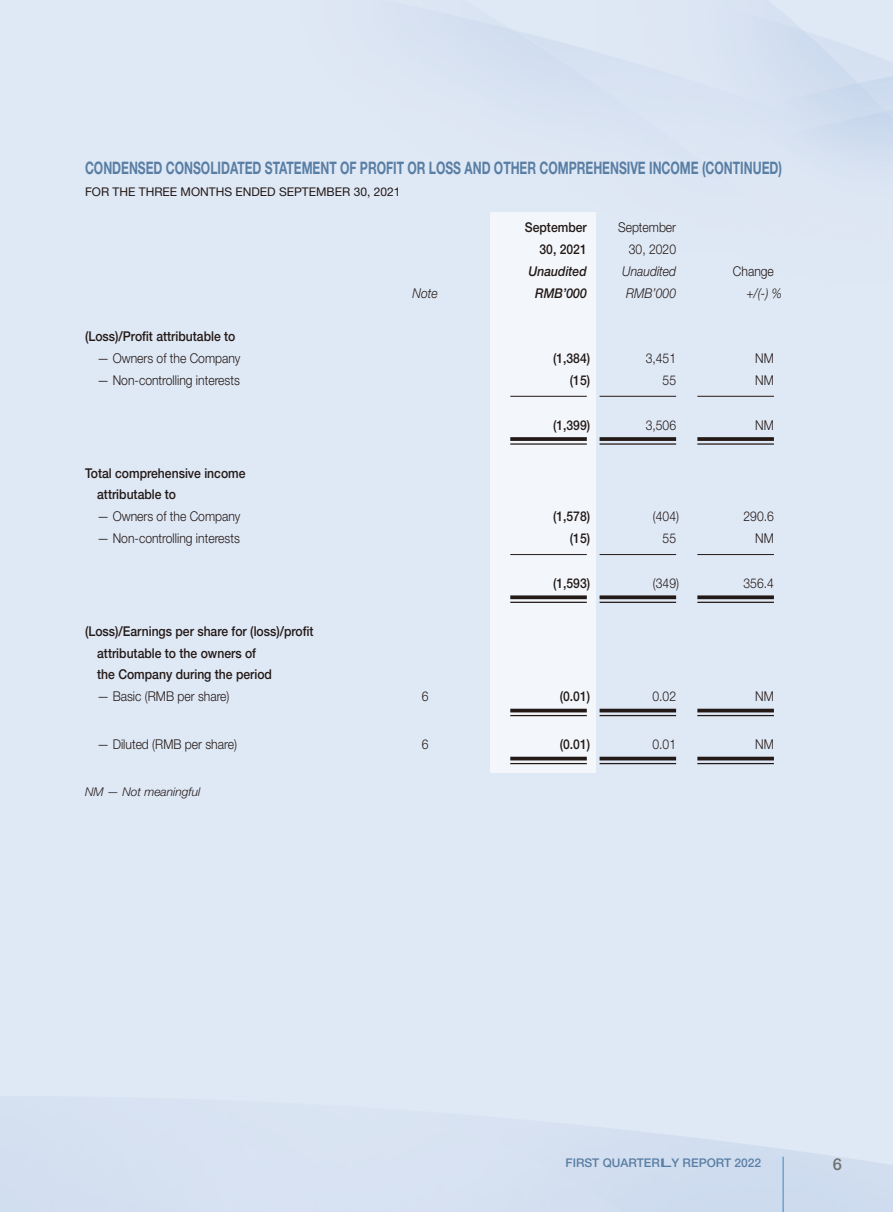
<style>
.page{position:relative;width:893px;height:1212px;background:#fff}
.page>*{position:absolute;margin:0;border:0;box-sizing:border-box;transform-origin:0 0}
.t1{font:700 17.25px "Helvetica Neue LT Std";color:#597ea4;scale:.7 1}
.t2{font:500 16.5px "Helvetica Neue LT Std";color:#727272}
.t3{font:500 13.5px/21.8px "Helvetica Neue LT Std";color:#231916;scale:.9 1}
.t4{font:300 13.5px "Helvetica Neue LT Std";color:#231916;scale:.9 1}
.t5{font:italic 300 13.5px "Helvetica Neue LT Std";color:#231916;scale:.9 1}
.t6{font:italic 500 13.5px "Helvetica Neue LT Std";color:#231916;scale:.9 1}
.t7{font:12px "Helvetica Neue LT Std";color:#231916}
.t8{font:500 12px "Helvetica Neue LT Std";color:#597ea4}
.t9{font:italic 300 12px "Helvetica Neue LT Std";color:#231916}
</style>
<div class="page">
<hr style="left:782px;top:1157px;width:2px;height:55px;background:#72a0cf">
<div style="left:490px;top:213px;width:106px;height:560px;background:#f3f7fc"></div>
<hr style="left:510px;top:396px;width:77px;height:1px;background:#231916">
<hr style="left:600px;top:396px;width:76px;height:1px;background:#231916">
<hr style="left:697px;top:396px;width:77px;height:1px;background:#231916">
<svg style="left:510px;top:437px;width:77px;height:4px"></svg>
<hr style="left:510px;top:443px;width:77px;height:2px;background:#231916">
<svg style="left:600px;top:437px;width:76px;height:4px"></svg>
<hr style="left:600px;top:443px;width:76px;height:2px;background:#231916">
<svg style="left:697px;top:437px;width:77px;height:4px"></svg>
<hr style="left:697px;top:443px;width:77px;height:2px;background:#231916">
<hr style="left:510px;top:554px;width:77px;height:1px;background:#231916">
<hr style="left:600px;top:554px;width:76px;height:1px;background:#231916">
<hr style="left:697px;top:554px;width:77px;height:1px;background:#231916">
<svg style="left:510px;top:595px;width:77px;height:4px"></svg>
<hr style="left:510px;top:602px;width:77px;height:1px;background:#231916">
<svg style="left:600px;top:595px;width:76px;height:4px"></svg>
<hr style="left:600px;top:602px;width:76px;height:1px;background:#231916">
<svg style="left:697px;top:595px;width:77px;height:4px"></svg>
<hr style="left:697px;top:602px;width:77px;height:1px;background:#231916">
<hr style="left:510px;top:709px;width:77px;height:3px;background:#231916">
<hr style="left:510px;top:715px;width:77px;height:1px;background:#231916">
<hr style="left:600px;top:709px;width:76px;height:3px;background:#231916">
<hr style="left:600px;top:715px;width:76px;height:1px;background:#231916">
<hr style="left:697px;top:709px;width:77px;height:3px;background:#231916">
<hr style="left:697px;top:715px;width:77px;height:1px;background:#231916">
<hr style="left:510px;top:757px;width:77px;height:3px;background:#231916">
<hr style="left:510px;top:763px;width:77px;height:1px;background:#231916">
<hr style="left:600px;top:757px;width:76px;height:3px;background:#231916">
<hr style="left:600px;top:763px;width:76px;height:1px;background:#231916">
<hr style="left:697px;top:757px;width:77px;height:3px;background:#231916">
<hr style="left:697px;top:763px;width:77px;height:1px;background:#231916">
<p class="t1" style="left:85px;top:157px;width:997px">CONDENSED CONSOLIDATED STATEMENT OF PROFIT OR LOSS AND OTHER COMPREHENSIVE INCOME (CONTINUED)</p>
<p class="t7" style="left:85px;top:184px;width:317px">FOR THE THREE MONTHS ENDED SEPTEMBER 30, 2021</p>
<p class="t3" style="left:525px;top:216px;width:70px">September</p>
<p class="t4" style="left:618px;top:219px;width:66px">September</p>
<p class="t3" style="left:539px;top:238px;width:54px">30, 2021</p>
<p class="t4" style="left:629px;top:241px;width:54px">30, 2020</p>
<p class="t6" style="left:528px;top:263px;width:66px">Unaudited</p>
<p class="t5" style="left:622px;top:263px;width:62px">Unaudited</p>
<p class="t4" style="left:733px;top:263px;width:47px">Change</p>
<p class="t5" style="left:413px;top:285px;width:30px">Note</p>
<p class="t6" style="left:535px;top:285px;width:59px">RMB’000</p>
<p class="t5" style="left:626px;top:285px;width:57px">RMB’000</p>
<p class="t5" style="left:746px;top:285px;width:41px">+/(-) %</p>
<p class="t3" style="left:85px;top:325px;width:169px">(Loss)/Profit attributable to</p>
<p class="t4" style="left:97px;top:350px;width:161px">— Owners of the Company</p>
<p class="t3" style="left:553px;top:347px;width:43px">(1,384)</p>
<p class="t4" style="left:646px;top:350px;width:35px">3,451</p>
<p class="t4" style="left:755px;top:350px;width:22px">NM</p>
<p class="t4" style="left:97px;top:371px;width:160px">— Non-controlling interests</p>
<p class="t3" style="left:570px;top:369px;width:24px">(15)</p>
<p class="t4" style="left:663px;top:371px;width:17px">55</p>
<p class="t4" style="left:755px;top:371px;width:22px">NM</p>
<p class="t3" style="left:553px;top:414px;width:43px">(1,399)</p>
<p class="t4" style="left:646px;top:417px;width:35px">3,506</p>
<p class="t4" style="left:755px;top:417px;width:22px">NM</p>
<p class="t3" style="left:97px;top:462px;width:166px;text-indent:-12px">Total comprehensive income attributable to</p>
<p class="t4" style="left:97px;top:508px;width:161px">— Owners of the Company</p>
<p class="t3" style="left:553px;top:505px;width:43px">(1,578)</p>
<p class="t4" style="left:653px;top:508px;width:31px">(404)</p>
<p class="t4" style="left:743px;top:508px;width:35px">290.6</p>
<p class="t4" style="left:97px;top:530px;width:160px">— Non-controlling interests</p>
<p class="t3" style="left:570px;top:527px;width:24px">(15)</p>
<p class="t4" style="left:663px;top:530px;width:17px">55</p>
<p class="t4" style="left:755px;top:530px;width:22px">NM</p>
<p class="t3" style="left:553px;top:572px;width:43px">(1,593)</p>
<p class="t4" style="left:653px;top:575px;width:31px">(349)</p>
<p class="t4" style="left:743px;top:575px;width:35px">356.4</p>
<p class="t3" style="left:97px;top:620px;width:242px;text-indent:-12px">(Loss)/Earnings per share for (loss)/profit attributable to the owners of<br>the Company during the period</p>
<p class="t4" style="left:97px;top:688px;width:149px">— Basic (RMB per share)</p>
<p class="t4" style="left:422px;top:688px;width:9px">6</p>
<p class="t3" style="left:560px;top:685px;width:35px">(0.01)</p>
<p class="t4" style="left:652px;top:688px;width:28px">0.02</p>
<p class="t4" style="left:755px;top:688px;width:22px">NM</p>
<p class="t4" style="left:97px;top:736px;width:157px">— Diluted (RMB per share)</p>
<p class="t4" style="left:422px;top:736px;width:9px">6</p>
<p class="t3" style="left:560px;top:733px;width:35px">(0.01)</p>
<p class="t4" style="left:652px;top:736px;width:28px">0.01</p>
<p class="t4" style="left:755px;top:736px;width:22px">NM</p>
<p class="t9" style="left:85px;top:784px;width:117px">NM — Not meaningful</p>
<p class="t8" style="left:566px;top:1155px;width:197px">FIRST QUARTERLY REPORT 2022</p>
<p class="t2" style="left:833px;top:1155px;width:11px">6</p>
</div>
